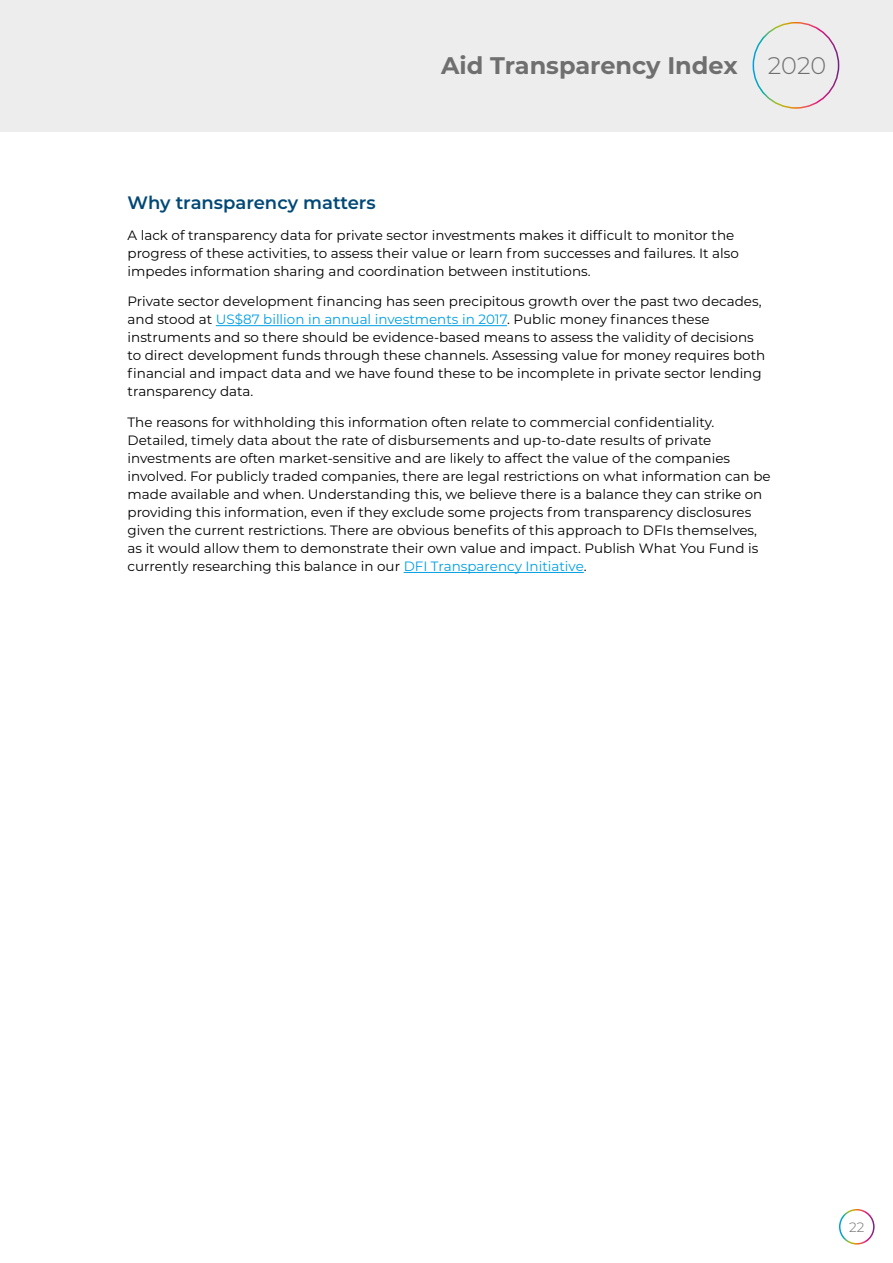
<style>
.page{position:relative;width:893px;height:1263px;background:#fff}
.page>*{position:absolute;margin:0;border:0;box-sizing:border-box;transform-origin:0 0}
.t1{font:700 24px "Montserrat";color:#706f6f}
.t2{font:300 24px "Montserrat";color:#706f6f}
.t3{font:600 18px "Montserrat";color:#004876}
.t4{font:13.5px/18px "Montserrat";color:#000}
.t5{font:300 13.5px "Montserrat";color:#706f6f}
.s1{color:#009fe3}
</style>
<div class="page">
<div style="left:0;top:0;width:893px;height:132px;background:#ededed"></div>
<div style="left:753px;top:22px;width:86px;height:87px;border:2px solid #fff;border-radius:50%"></div>
<div style="left:839px;top:1209px;width:36px;height:35px;border:2px solid #fff;border-radius:50%"></div>
<hr style="left:216px;top:325px;width:291px;height:1px;background:#009fe3">
<hr style="left:404px;top:572px;width:180px;height:1px;background:#009fe3">
<h1 class="t1" style="left:441px;top:48px;width:298px">Aid Transparency Index</h1>
<h1 class="t2" style="left:768px;top:50px;width:60px">2020</h1>
<h2 class="t3" style="left:128px;top:190px;width:250px">Why transparency matters</h2>
<p class="t4" style="left:128px;top:225px;width:613px">A lack of transparency data for private sector investments makes it difficult to monitor the progress of these activities, to assess their value or learn from successes and failures. It also impedes information sharing and coordination between institutions.</p>
<p class="t4" style="left:128px;top:292px;width:639px">Private sector development financing has seen precipitous growth over the past two decades, and stood at <span class="s1">US$87 billion in annual investments in 2017</span>. Public money finances these instruments and so there should be evidence-based means to assess the validity of decisions to direct development funds through these channels. Assessing value for money requires both financial and impact data and we have found these to be incomplete in private sector lending transparency data.</p>
<p class="t4" style="left:128px;top:413px;width:645px">The reasons for withholding this information often relate to commercial confidentiality.<br>Detailed, timely data about the rate of disbursements and up-to-date results of private investments are often market-sensitive and are likely to affect the value of the companies involved. For publicly traded companies, there are legal restrictions on what information can be made available and when. Understanding this, we believe there is a balance they can strike on providing this information, even if they exclude some projects from transparency disclosures given the current restrictions. There are obvious benefits of this approach to DFIs themselves, as it would allow them to demonstrate their own value and impact. Publish What You Fund is currently researching this balance in our <span class="s1">DFI Transparency Initiative</span>.</p>
<p class="t5" style="left:849px;top:1218px;width:17px">22</p>
</div>
